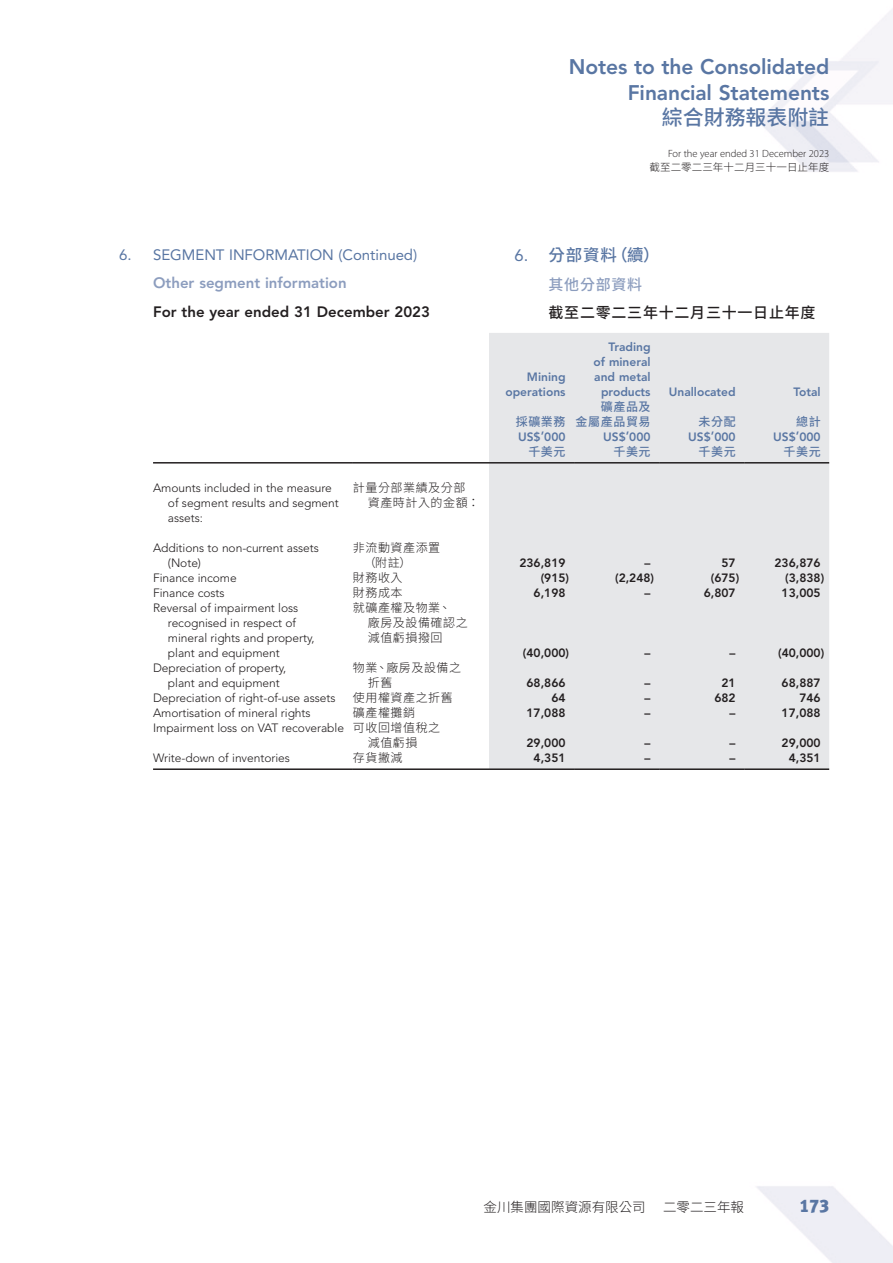
<style>
.page{position:relative;width:893px;height:1263px;background:#fff}
.page>*{position:absolute;margin:0;border:0;box-sizing:border-box;transform-origin:0 0}
.t1{font:800 21px/25.5px "Avenir LT Std";letter-spacing:-.005em;color:#5976a3;text-align:right}
.t2{font:500 21px "Source Han Sans TC";letter-spacing:-.005em;color:#5976a3}
.t3{font:18px "Meta Black Lf";color:#5976a3}
.C_Heading_1{font:500 16.5px "Source Han Sans TC";color:#5976a3}
.Heading_1{font:15px "Avenir LT Std";color:#5976a3}
.Body_Text{font:800 15px "Avenir LT Std";color:#231f20}
.Heading_2{font:800 15px "Avenir LT Std";color:#8c9dbe}
.C_Heading_3{font:500 15px "Source Han Sans TC";letter-spacing:.05em;color:#231f20}
.C_Heading_2{font:500 15px "Source Han Sans TC";letter-spacing:.05em;color:#8c9dbe}
.t4{font:300 13.5px "Source Han Sans TC";color:#231f20}
.Body_Text-2{font:300 12px/15px "Avenir LT Std";letter-spacing:-.005em;color:#231f20}
.Body_Text-3{font:800 12px "Avenir LT Std";color:#231f20}
.Body_Text-4{font:300 12px/15px "Source Han Sans TC";letter-spacing:.045em;color:#231f20}
.Body_Text-5{font:800 12px "Avenir LT Std";color:#5976a3}
.Body_Text-6{font:500 12px "Source Han Sans TC";letter-spacing:.05em;color:#5976a3}
.t5{font:300 10.5px "Myriad Pro";letter-spacing:-.005em;color:#231f20}
.t6{font:300 10.5px "Source Han Sans TC";letter-spacing:.005em;color:#231f20}
.s1{font-family:"Avenir LT Std";font-weight:400}
</style>
<div class="page">
<div style="left:489px;top:333px;width:340px;height:435px;background:#e6e7e9"></div>
<hr style="left:153px;top:462px;width:200px;height:1px;background:#231f20">
<hr style="left:353px;top:462px;width:136px;height:1px;background:#231f20">
<hr style="left:489px;top:462px;width:85px;height:1px;background:#231f20">
<hr style="left:574px;top:462px;width:85px;height:1px;background:#231f20">
<hr style="left:659px;top:462px;width:85px;height:1px;background:#231f20">
<hr style="left:744px;top:462px;width:85px;height:1px;background:#231f20">
<hr style="left:153px;top:768px;width:200px;height:2px;background:#231f20">
<hr style="left:353px;top:768px;width:136px;height:2px;background:#231f20">
<hr style="left:489px;top:768px;width:85px;height:2px;background:#231f20">
<hr style="left:574px;top:768px;width:85px;height:2px;background:#231f20">
<hr style="left:659px;top:768px;width:85px;height:2px;background:#231f20">
<hr style="left:744px;top:768px;width:85px;height:2px;background:#231f20">
<p class="Heading_1" style="left:119px;top:246px;width:300px">6. SEGMENT INFORMATION (Continued)</p>
<p class="Heading_2" style="left:153px;top:274px;width:195px">Other segment information</p>
<p class="Body_Text" style="left:153px;top:303px;width:278px">For the year ended 31 December 2023</p>
<p class="Body_Text-2" style="left:168px;top:480px;width:172px;text-indent:-15px">Amounts included in the measure of segment results and segment assets:</p>
<p class="Body_Text-4" style="left:368px;top:480px;width:113px;text-indent:-15px">計量分部業績及分部資產時計入的金額：</p>
<p class="Body_Text-2" style="left:168px;top:540px;width:152px;text-indent:-15px">Additions to non-current assets (Note)</p>
<p class="Body_Text-4" style="left:364px;top:540px;width:78px;text-indent:-11px">非流動資產添置（附註）</p>
<h1 class="t1" style="left:569px;top:54px;width:262px">Notes to the Consolidated<br>Financial Statements</h1>
<h1 class="t2" style="left:662px;top:105px;width:169px">綜合財務報表附註</h1>
<p class="t5" style="left:668px;top:148px;width:163px">For the year ended 31 December 2023</p>
<p class="t6" style="left:649px;top:161px;width:181px">截至二零二三年十二月三十一日止年度</p>
<p class="C_Heading_1" style="left:514px;top:246px;width:147px"><span class="s1">6.</span> 分部資料（續）</p>
<p class="C_Heading_2" style="left:549px;top:276px;width:95px">其他分部資料</p>
<p class="C_Heading_3" style="left:549px;top:304px;width:268px">截至二零二三年十二月三十一日止年度</p>
<p class="Body_Text-5" style="left:527px;top:369px;width:40px">Mining</p>
<p class="Body_Text-5" style="left:505px;top:384px;width:62px">operations</p>
<p class="Body_Text-6" style="left:516px;top:415px;width:51px">採礦業務</p>
<p class="Body_Text-5" style="left:609px;top:339px;width:44px">Trading</p>
<p class="Body_Text-5" style="left:594px;top:354px;width:59px">of mineral</p>
<p class="Body_Text-5" style="left:594px;top:369px;width:58px">and metal</p>
<p class="Body_Text-5" style="left:601px;top:384px;width:51px">products</p>
<p class="Body_Text-5" style="left:669px;top:384px;width:68px">Unallocated</p>
<p class="Body_Text-5" style="left:794px;top:384px;width:29px">Total</p>
<p class="Body_Text-6" style="left:601px;top:400px;width:51px">礦產品及</p>
<p class="Body_Text-6" style="left:576px;top:415px;width:76px">金屬產品貿易</p>
<p class="Body_Text-6" style="left:698px;top:415px;width:39px">未分配</p>
<p class="Body_Text-6" style="left:796px;top:415px;width:26px">總計</p>
<p class="Body_Text-5" style="left:518px;top:429px;width:49px">US$’000</p>
<p class="Body_Text-5" style="left:603px;top:429px;width:49px">US$’000</p>
<p class="Body_Text-5" style="left:688px;top:429px;width:49px">US$’000</p>
<p class="Body_Text-5" style="left:773px;top:429px;width:49px">US$’000</p>
<p class="Body_Text-6" style="left:528px;top:445px;width:39px">千美元</p>
<p class="Body_Text-6" style="left:613px;top:445px;width:39px">千美元</p>
<p class="Body_Text-6" style="left:698px;top:445px;width:39px">千美元</p>
<p class="Body_Text-6" style="left:783px;top:445px;width:39px">千美元</p>
<p class="Body_Text-3" style="left:519px;top:556px;width:48px">236,819</p>
<p class="Body_Text-3" style="left:645px;top:556px;width:7px">–</p>
<p class="Body_Text-3" style="left:721px;top:556px;width:16px">57</p>
<p class="Body_Text-3" style="left:774px;top:556px;width:48px">236,876</p>
<p class="Body_Text-2" style="left:153px;top:570px;width:85px">Finance income</p>
<p class="Body_Text-4" style="left:353px;top:570px;width:51px">財務收入</p>
<p class="Body_Text-3" style="left:541px;top:571px;width:30px">(915)</p>
<p class="Body_Text-3" style="left:615px;top:571px;width:41px">(2,248)</p>
<p class="Body_Text-3" style="left:711px;top:571px;width:30px">(675)</p>
<p class="Body_Text-3" style="left:785px;top:571px;width:41px">(3,838)</p>
<p class="Body_Text-2" style="left:153px;top:585px;width:73px">Finance costs</p>
<p class="Body_Text-4" style="left:353px;top:585px;width:51px">財務成本</p>
<p class="Body_Text-3" style="left:534px;top:586px;width:33px">6,198</p>
<p class="Body_Text-3" style="left:645px;top:586px;width:7px">–</p>
<p class="Body_Text-3" style="left:704px;top:586px;width:33px">6,807</p>
<p class="Body_Text-3" style="left:782px;top:586px;width:41px">13,005</p>
<p class="Body_Text-2" style="left:168px;top:600px;width:148px;text-indent:-15px">Reversal of impairment loss recognised in respect of mineral rights and property, plant and equipment</p>
<p class="Body_Text-4" style="left:368px;top:600px;width:101px;text-indent:-15px">就礦產權及物業、<br>廠房及設備確認之減值虧損撥回</p>
<p class="Body_Text-3" style="left:523px;top:646px;width:48px">(40,000)</p>
<p class="Body_Text-3" style="left:645px;top:646px;width:7px">–</p>
<p class="Body_Text-3" style="left:730px;top:646px;width:7px">–</p>
<p class="Body_Text-3" style="left:778px;top:646px;width:48px">(40,000)</p>
<p class="Body_Text-2" style="left:168px;top:660px;width:120px;text-indent:-15px">Depreciation of property, plant and equipment</p>
<p class="Body_Text-4" style="left:368px;top:660px;width:95px;text-indent:-15px">物業、廠房及設備之折舊</p>
<p class="Body_Text-3" style="left:526px;top:676px;width:41px">68,866</p>
<p class="Body_Text-3" style="left:645px;top:676px;width:7px">–</p>
<p class="Body_Text-3" style="left:721px;top:676px;width:16px">21</p>
<p class="Body_Text-3" style="left:782px;top:676px;width:41px">68,887</p>
<p class="Body_Text-2" style="left:153px;top:690px;width:184px">Depreciation of right-of-use assets</p>
<p class="Body_Text-4" style="left:353px;top:690px;width:101px">使用權資產之折舊</p>
<p class="Body_Text-3" style="left:551px;top:691px;width:16px">64</p>
<p class="Body_Text-3" style="left:645px;top:691px;width:7px">–</p>
<p class="Body_Text-3" style="left:714px;top:691px;width:23px">682</p>
<p class="Body_Text-3" style="left:799px;top:691px;width:23px">746</p>
<p class="Body_Text-2" style="left:153px;top:705px;width:159px">Amortisation of mineral rights</p>
<p class="Body_Text-4" style="left:353px;top:705px;width:64px">礦產權攤銷</p>
<p class="Body_Text-3" style="left:526px;top:706px;width:41px">17,088</p>
<p class="Body_Text-3" style="left:645px;top:706px;width:7px">–</p>
<p class="Body_Text-3" style="left:730px;top:706px;width:7px">–</p>
<p class="Body_Text-3" style="left:782px;top:706px;width:41px">17,088</p>
<p class="Body_Text-2" style="left:153px;top:720px;width:192px">Impairment loss on VAT recoverable</p>
<p class="Body_Text-4" style="left:368px;top:720px;width:74px;text-indent:-15px">可收回增值稅之減值虧損</p>
<p class="Body_Text-3" style="left:526px;top:736px;width:41px">29,000</p>
<p class="Body_Text-3" style="left:645px;top:736px;width:7px">–</p>
<p class="Body_Text-3" style="left:730px;top:736px;width:7px">–</p>
<p class="Body_Text-3" style="left:782px;top:736px;width:41px">29,000</p>
<p class="Body_Text-2" style="left:153px;top:750px;width:138px">Write-down of inventories</p>
<p class="Body_Text-4" style="left:353px;top:750px;width:51px">存貨撇減</p>
<p class="Body_Text-3" style="left:534px;top:751px;width:33px">4,351</p>
<p class="Body_Text-3" style="left:645px;top:751px;width:7px">–</p>
<p class="Body_Text-3" style="left:730px;top:751px;width:7px">–</p>
<p class="Body_Text-3" style="left:789px;top:751px;width:33px">4,351</p>
<p class="t4" style="left:484px;top:1199px;width:164px">金川集團國際資源有限公司</p>
<p class="t4" style="left:663px;top:1199px;width:83px">二零二三年報</p>
<h2 class="t3" style="left:799px;top:1195px;width:31px">173</h2>
</div>
